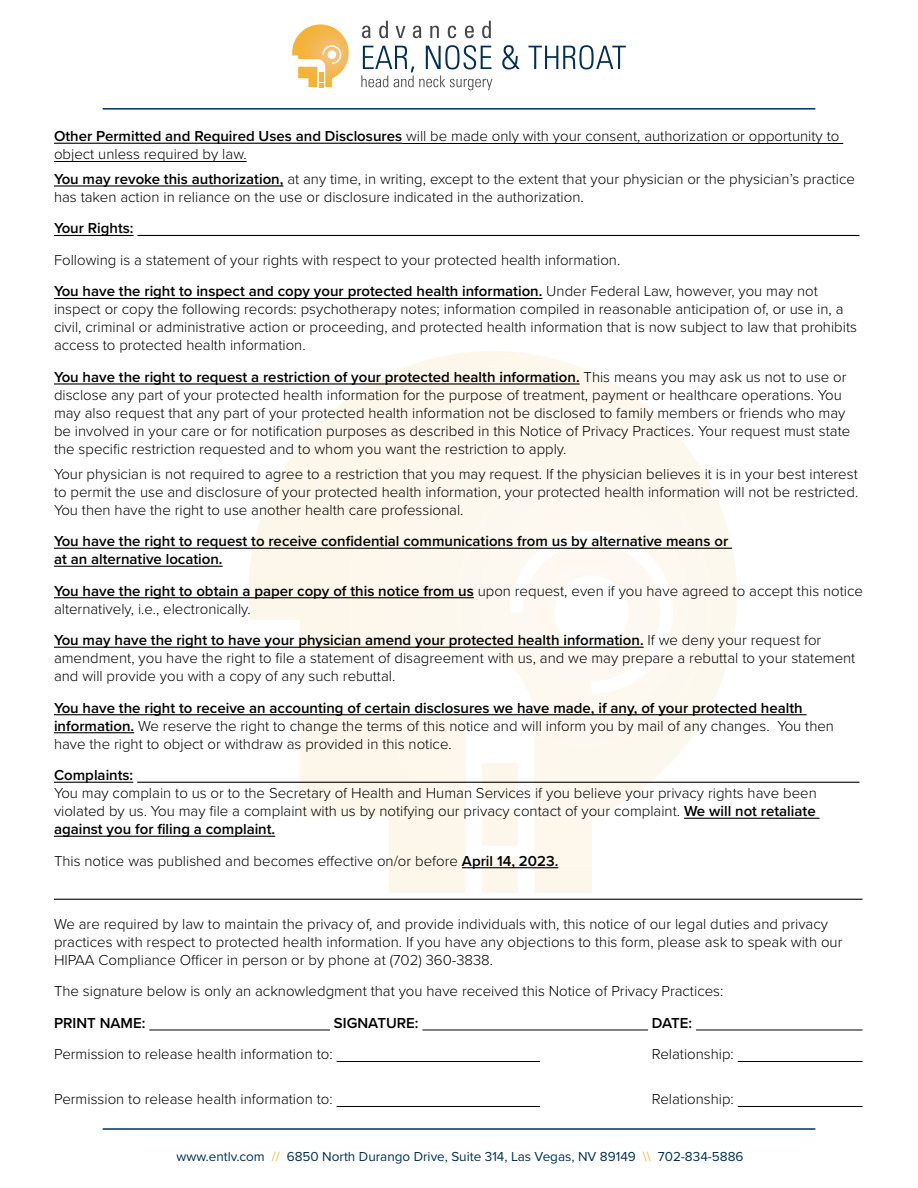
<style>
.page{position:relative;width:918px;height:1188px;background:#fff}
.page>*{position:absolute;margin:0;border:0;box-sizing:border-box;transform-origin:0 0}
.t1{font:300 15px/18px "Proxima Nova";color:#000}
.t2{font:600 15px/18px "Proxima Nova";color:#000}
.t3{font:13.5px "Proxima Nova";color:#003057}
.s1{font-weight:600}
.s2{color:#f3b336}
</style>
<div class="page">
<svg style="left:362px;top:26px;width:9px;height:12px"></svg>
<svg style="left:379px;top:21px;width:9px;height:17px"></svg>
<svg style="left:396px;top:26px;width:9px;height:12px"></svg>
<svg style="left:413px;top:26px;width:8px;height:12px"></svg>
<svg style="left:430px;top:26px;width:9px;height:12px"></svg>
<svg style="left:448px;top:26px;width:8px;height:12px"></svg>
<svg style="left:465px;top:26px;width:9px;height:12px"></svg>
<svg style="left:482px;top:21px;width:9px;height:17px"></svg>
<svg style="left:502px;top:45px;width:18px;height:24px"></svg>
<svg style="left:528px;top:45px;width:98px;height:24px"></svg>
<svg style="left:361px;top:45px;width:131px;height:45px"></svg>
<svg style="left:292px;top:24px;width:57px;height:63px"></svg>
<hr style="left:103px;top:1128px;width:712px;height:2px;background:#003057">
<hr style="left:103px;top:108px;width:712px;height:2px;background:#003057">
<svg style="left:248px;top:351px;width:489px;height:542px"></svg>
<svg style="left:504px;top:525px;width:175px;height:175px"></svg>
<div style="left:555px;top:575px;width:74px;height:75px;background:#fff;border-radius:50%"></div>
<div style="left:482px;top:858px;width:36px;height:35px;background:#fdf7eb"></div>
<div style="left:482px;top:810px;width:36px;height:36px;background:#fdf7eb"></div>
<div style="left:482px;top:763px;width:36px;height:36px;background:#fdf7eb"></div>
<hr style="left:54px;top:143px;width:348px;height:1px;background:#000">
<hr style="left:402px;top:143px;width:441px;height:1px;background:#000">
<hr style="left:54px;top:161px;width:193px;height:1px;background:#000">
<hr style="left:54px;top:185px;width:229px;height:2px;background:#000">
<hr style="left:54px;top:235px;width:80px;height:1px;background:#000">
<hr style="left:137px;top:235px;width:722px;height:1px;background:#000">
<hr style="left:54px;top:298px;width:488px;height:1px;background:#000">
<hr style="left:54px;top:383px;width:526px;height:2px;background:#000">
<hr style="left:54px;top:548px;width:678px;height:1px;background:#000">
<hr style="left:54px;top:566px;width:169px;height:1px;background:#000">
<hr style="left:54px;top:597px;width:420px;height:1px;background:#000">
<hr style="left:54px;top:647px;width:590px;height:1px;background:#000">
<hr style="left:54px;top:714px;width:753px;height:1px;background:#000">
<hr style="left:54px;top:732px;width:80px;height:1px;background:#000">
<hr style="left:54px;top:782px;width:79px;height:1px;background:#000">
<hr style="left:137px;top:782px;width:722px;height:1px;background:#000">
<hr style="left:684px;top:818px;width:136px;height:1px;background:#000">
<hr style="left:54px;top:836px;width:221px;height:1px;background:#000">
<hr style="left:462px;top:867px;width:96px;height:1px;background:#000">
<hr style="left:54px;top:899px;width:808px;height:1px;background:#000">
<hr style="left:149px;top:1030px;width:181px;height:1px;background:#000">
<hr style="left:422px;top:1030px;width:226px;height:1px;background:#000">
<hr style="left:696px;top:1030px;width:166px;height:1px;background:#000">
<hr style="left:337px;top:1061px;width:203px;height:1px;background:#000">
<hr style="left:738px;top:1061px;width:124px;height:1px;background:#000">
<hr style="left:337px;top:1106px;width:203px;height:1px;background:#000">
<hr style="left:738px;top:1106px;width:124px;height:1px;background:#000">
<p class="t1" style="left:54px;top:126px;width:787px"><span class="s1">Other Permitted and Required Uses and Disclosures</span> will be made only with your consent, authorization or opportunity to object unless required by law.</p>
<p class="t1" style="left:54px;top:169px;width:803px"><span class="s1">You may revoke this authorization,</span> at any time, in writing, except to the extent that your physician or the physician’s practice has taken action in reliance on the use or disclosure indicated in the authorization.</p>
<p class="t2" style="left:54px;top:219px;width:81px">Your Rights:</p>
<p class="t1" style="left:54px;top:243px;width:765px;line-height:31.5px">Following is a statement of your rights with respect to your protected health information.<br><span class="s1">You have the right to inspect and copy your protected health information.</span> Under Federal Law, however, you may not</p>
<p class="t1" style="left:54px;top:299px;width:805px">inspect or copy the following records: psychotherapy notes; information compiled in reasonable anticipation of, or use in, a civil, criminal or administrative action or proceeding, and protected health information that is now subject to law that prohibits access to protected health information.</p>
<p class="t1" style="left:54px;top:367px;width:798px"><span class="s1">You have the right to request a restriction of your protected health information.</span> This means you may ask us not to use or disclose any part of your protected health information for the purpose of treatment, payment or healthcare operations. You may also request that any part of your protected health information not be disclosed to family members or friends who may be involved in your care or for notification purposes as described in this Notice of Privacy Practices. Your request must state the specific restriction requested and to whom you want the restriction to apply.</p>
<p class="t1" style="left:54px;top:464px;width:806px;text-align:justify">Your physician is not required to agree to a restriction that you may request. If the physician believes it is in your best interest to permit the use and disclosure of your protected health information, your protected health information will not be restricted.<br>You then have the right to use another health care professional.</p>
<p class="t2" style="left:54px;top:532px;width:676px">You have the right to request to receive confidential communications from us by alternative means or at an alternative location.</p>
<p class="t1" style="left:54px;top:581px;width:811px"><span class="s1">You have the right to obtain a paper copy of this notice from us</span> upon request, even if you have agreed to accept this notice alternatively, i.e., electronically.</p>
<p class="t1" style="left:54px;top:630px;width:803px"><span class="s1">You may have the right to have your physician amend your protected health information.</span> If we deny your request for amendment, you have the right to file a statement of disagreement with us, and we may prepare a rebuttal to your statement and will provide you with a copy of any such rebuttal.</p>
<p class="t1" style="left:54px;top:698px;width:782px"><span class="s1">You have the right to receive an accounting of certain disclosures we have made, if any, of your protected health information.</span> We reserve the right to change the terms of this notice and will inform you by mail of any changes. You then have the right to object or withdraw as provided in this notice.</p>
<p class="t2" style="left:54px;top:766px;width:81px">Complaints:</p>
<p class="t1" style="left:54px;top:783px;width:764px;text-align:justify">You may complain to us or to the Secretary of Health and Human Services if you believe your privacy rights have been violated by us. You may file a complaint with us by notifying our privacy contact of your complaint. <span class="s1">We will not retaliate against you for filing a complaint.</span></p>
<p class="t1" style="left:54px;top:851px;width:506px">This notice was published and becomes effective on/or before <span class="s1">April 14, 2023.</span></p>
<p class="t1" style="left:54px;top:914px;width:790px">We are required by law to maintain the privacy of, and provide individuals with, this notice of our legal duties and privacy practices with respect to protected health information. If you have any objections to this form, please ask to speak with our<br>HIPAA Compliance Officer in person or by phone at (702) 360-3838.</p>
<p class="t1" style="left:54px;top:981px;width:671px">The signature below is only an acknowledgment that you have received this Notice of Privacy Practices:</p>
<p class="t2" style="left:54px;top:1013px;width:93px">PRINT NAME:</p>
<p class="t2" style="left:334px;top:1013px;width:86px">SIGNATURE:</p>
<p class="t2" style="left:652px;top:1013px;width:42px">DATE:</p>
<p class="t1" style="left:54px;top:1044px;width:280px">Permission to release health information to:</p>
<p class="t1" style="left:652px;top:1044px;width:84px">Relationship:</p>
<p class="t1" style="left:54px;top:1089px;width:280px">Permission to release health information to:</p>
<p class="t1" style="left:652px;top:1089px;width:84px">Relationship:</p>
<p class="t3" style="left:177px;top:1147px;width:568px">www.entlv.com <span class="s2">//</span> 6850 North Durango Drive, Suite 314, Las Vegas, NV 89149 <span class="s2">\\</span> 702-834-5886</p>
</div>
